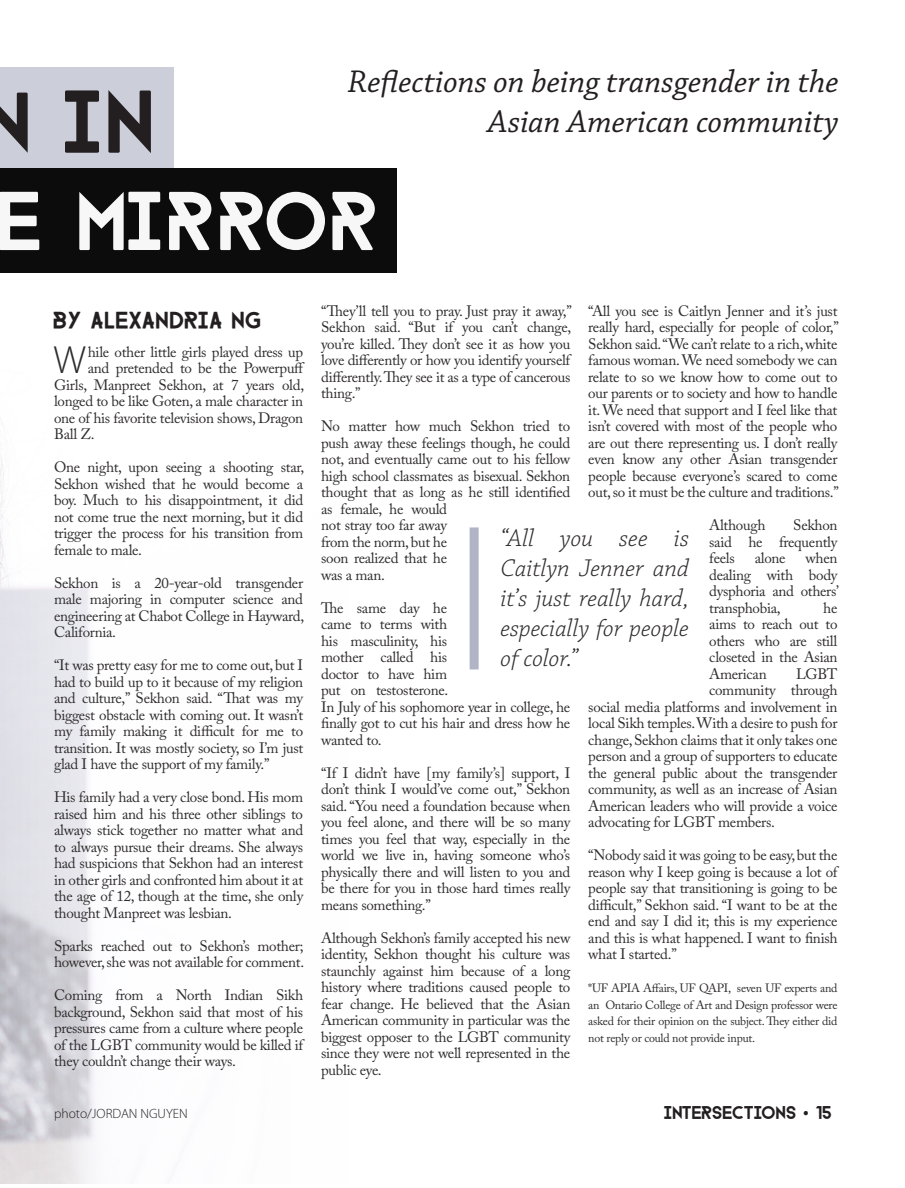
<style>
.page{position:relative;width:905px;height:1188px;background:#fff}
.page>*{position:absolute;margin:0;border:0;box-sizing:border-box;transform-origin:0 0}
.t1{font:72.45px "FARRAY";color:#231f20}
.t2{font:67.8px "FARRAY";color:#f7f7f8}
.t3{font:300 39.45px "Myriad Pro";color:#2e2b2c}
.t4{font:italic 33px/39.6px "Chaparral Pro";color:#231f20;text-align:right}
.t5{font:italic 300 25.5px/30px "Chaparral Pro";color:#2e2b2c;text-align:justify}
.t6{font:19.5px "FARRAY";color:#231f20}
.t7{font:15px/16.5px "Adobe Caslon Pro";letter-spacing:-.02em;color:#2e2b2c;text-align:justify}
.t8{font:15px "FARRAY";letter-spacing:-.005em;color:#231f20}
.t9{font:300 13.5px "Myriad Pro";color:#231f20}
.t10{font:12px/16.5px "Adobe Caslon Pro";letter-spacing:-.02em;color:#2e2b2c;text-align:justify}
.s1{font-size:69.6px}
.s2{font-family:"Chaparral Pro";font-weight:700}
</style>
<div class="page">
<img style="left:0;top:67px;width:479px;height:1116px">
<div style="left:0;top:168px;width:396px;height:104px;background:#0b0c0b"></div>
<div style="left:0;top:68px;width:174px;height:100px;background:#ccceda"></div>
<div style="left:469px;top:527px;width:9px;height:142px;background:#b0b4c6"></div>
<h1 class="t1" style="left:-18px;top:69px;width:123px"><span class="s1">N</span> IN</h1>
<h3 class="t4" style="left:348px;top:63px;width:492px">Reflections on being transgender in the<br>Asian American community</h3>
<h2 class="t2" style="left:-5px;top:172px;width:180px">E MIRROR</h2>
<h3 class="t6" style="left:53px;top:306px;width:210px">BY ALEXANDRIA NG</h3>
<p class="t7" style="left:321px;top:302px;width:252px">“They’ll tell you to pray. Just pray it away,” Sekhon said. “But if you can’t change, you’re killed. They don’t see it as how you love differently or how you identify yourself differently. They see it as a type of cancerous thing.”</p>
<p class="t7" style="left:321px;top:418px;width:251px;text-align:left">No matter how much Sekhon tried to push away these feelings though, he could not, and eventually came out to his fellow high school classmates as bisexual. Sekhon thought that as long as he still identified as female, he would<br>not stray too far away<br>from the norm, but he<br>soon realized that he<br>was a man.</p>
<p class="t7" style="left:321px;top:599px;width:250px;text-align:left">The same day he<br>came to terms with<br>his masculinity, his<br>mother called his<br>doctor to have him<br>put on testosterone.<br>In July of his sophomore year in college, he finally got to cut his hair and dress how he wanted to.</p>
<p class="t7" style="left:321px;top:764px;width:251px">“If I didn’t have [my family’s] support, I don’t think I would’ve come out,” Sekhon said. “You need a foundation because when you feel alone, and there will be so many times you feel that way, especially in the world we live in, having someone who’s physically there and will listen to you and be there for you in those hard times really means something.”</p>
<p class="t7" style="left:321px;top:929px;width:251px">Although Sekhon’s family accepted his new identity, Sekhon thought his culture was staunchly against him because of a long history where traditions caused people to fear change. He believed that the Asian American community in particular was the biggest opposer to the LGBT community since they were not well represented in the public eye.</p>
<p class="t7" style="left:588px;top:302px;width:252px">“All you see is Caitlyn Jenner and it’s just really hard, especially for people of color,” Sekhon said. “We can’t relate to a rich, white famous woman. We need somebody we can relate to so we know how to come out to our parents or to society and how to handle it. We need that support and I feel like that isn’t covered with most of the people who are out there representing us. I don’t really even know any other Asian transgender people because everyone’s scared to come out, so it must be the culture and traditions.”</p>
<p class="t7" style="left:709px;top:517px;width:58px">Although</p>
<h3 class="t3" style="left:53px;top:338px;width:34px">W</h3>
<p class="t7" style="left:88px;top:343px;width:217px">hile other little girls played dress up</p>
<p class="t7" style="left:88px;top:360px;width:218px">and pretended to be the Powerpuff</p>
<p class="t7" style="left:54px;top:376px;width:251px">Girls, Manpreet Sekhon, at 7 years old,</p>
<p class="t7" style="left:54px;top:393px;width:250px">longed to be like Goten, a male character in</p>
<p class="t7" style="left:54px;top:409px;width:250px">one of his favorite television shows, Dragon</p>
<p class="t7" style="left:54px;top:426px;width:42px">Ball Z.</p>
<p class="t7" style="left:54px;top:459px;width:252px">One night, upon seeing a shooting star, Sekhon wished that he would become a boy. Much to his disappointment, it did not come true the next morning, but it did trigger the process for his transition from female to male.</p>
<p class="t7" style="left:54px;top:574px;width:252px">Sekhon is a 20-year-old transgender male majoring in computer science and engineering at Chabot College in Hayward, California.</p>
<p class="t7" style="left:54px;top:657px;width:250px">“It was pretty easy for me to come out, but I had to build up to it because of my religion and culture,” Sekhon said. “That was my biggest obstacle with coming out. It wasn’t my family making it difficult for me to transition. It was mostly society, so I’m just glad I have the support of my family.”</p>
<p class="t7" style="left:54px;top:789px;width:251px">His family had a very close bond. His mom raised him and his three other siblings to always stick together no matter what and to always pursue their dreams. She always had suspicions that Sekhon had an interest in other girls and confronted him about it at the age of 12, though at the time, she only thought Manpreet was lesbian.</p>
<p class="t7" style="left:54px;top:937px;width:252px">Sparks reached out to Sekhon’s mother; however, she was not available for comment.</p>
<p class="t7" style="left:54px;top:987px;width:250px">Coming from a North Indian Sikh background, Sekhon said that most of his pressures came from a culture where people of the LGBT community would be killed if they couldn’t change their ways.</p>
<p class="t7" style="left:709px;top:517px;width:130px;text-indent:84px">Sekhon said he frequently feels</p>
<h3 class="t5" style="left:500px;top:524px;width:190px">“All you see is Caitlyn Jenner and it’s just really hard, especially for people of color.”</h3>
<p class="t7" style="left:709px;top:550px;width:131px;text-indent:96px">when dealing with body dysphoria and others’ transphobia,</p>
<p class="t7" style="left:754px;top:550px;width:32px">alone</p>
<p class="t7" style="left:709px;top:599px;width:130px;text-indent:114px">he aims to reach out to others who are still closeted in the Asian American</p>
<p class="t7" style="left:796px;top:665px;width:43px">LGBT</p>
<p class="t7" style="left:709px;top:682px;width:130px">community through</p>
<p class="t7" style="left:588px;top:698px;width:251px">social media platforms and involvement in</p>
<p class="t7" style="left:588px;top:715px;width:251px">local Sikh temples. With a desire to push for</p>
<p class="t7" style="left:588px;top:731px;width:250px">change, Sekhon claims that it only takes one</p>
<p class="t7" style="left:588px;top:748px;width:250px">person and a group of supporters to educate</p>
<p class="t7" style="left:588px;top:764px;width:250px">the general public about the transgender</p>
<p class="t7" style="left:588px;top:781px;width:250px">community, as well as an increase of Asian</p>
<p class="t7" style="left:588px;top:797px;width:250px">American leaders who will provide a voice</p>
<p class="t7" style="left:588px;top:814px;width:188px">advocating for LGBT members.</p>
<p class="t7" style="left:588px;top:847px;width:251px">“Nobody said it was going to be easy, but the reason why I keep going is because a lot of people say that transitioning is going to be difficult,” Sekhon said. “I want to be at the end and say I did it; this is my experience and this is what happened. I want to finish what I started.”</p>
<p class="t10" style="left:588px;top:980px;width:251px">*UF APIA Affairs, UF QAPI, seven UF experts and an Ontario College of Art and Design professor were asked for their opinion on the subject. They either did not reply or could not provide input.</p>
<p class="t9" style="left:54px;top:1106px;width:135px">photo/JORDAN NGUYEN</p>
<p class="t8" style="left:663px;top:1102px;width:170px">INTERSECTIONS <span class="s2">•</span> 15</p>
</div>
